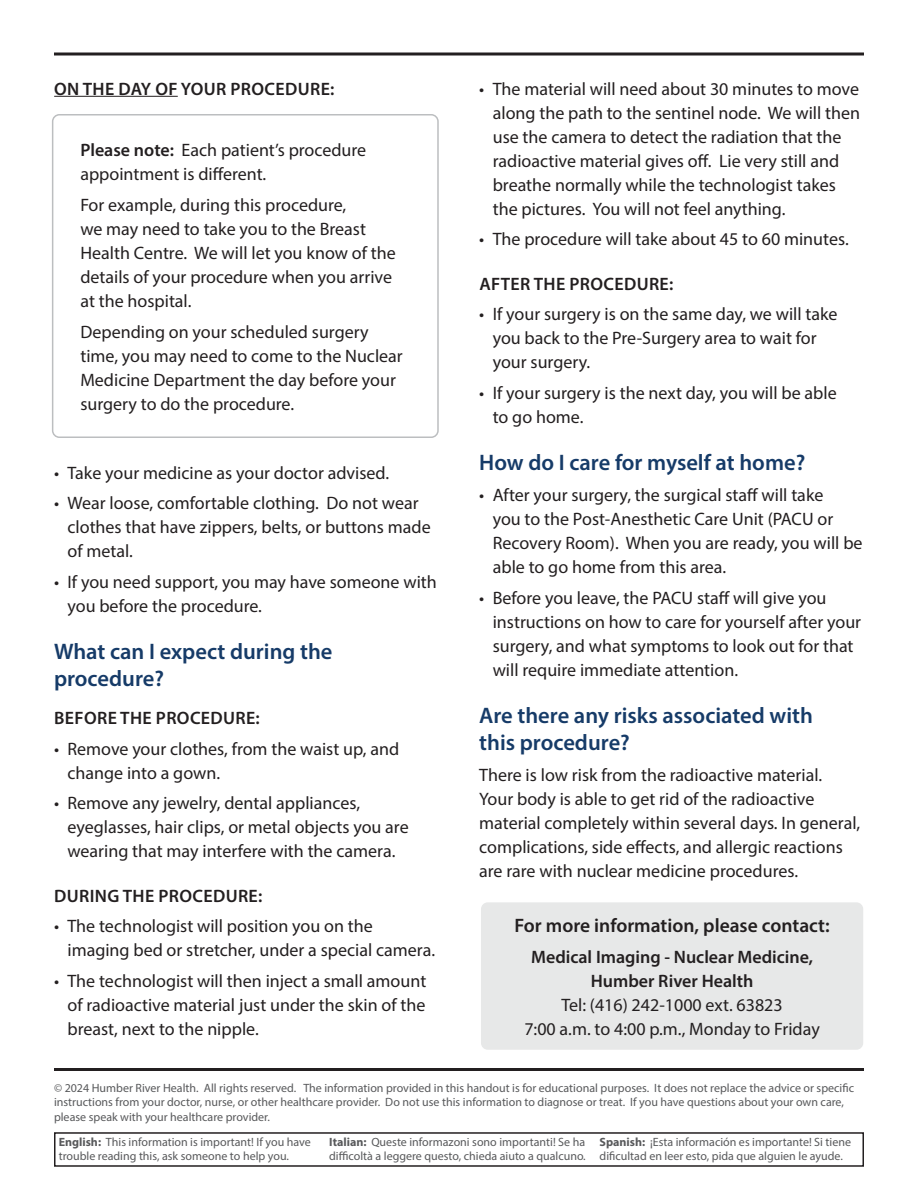
<style>
.page{position:relative;width:918px;height:1188px;background:#fff}
.page>*{position:absolute;margin:0;border:0;box-sizing:border-box;transform-origin:0 0}
.Subheading{font:600 22.5px/27px "Myriad Pro";color:#163b68}
.Subheading-2{font:600 19.5px "Myriad Pro";color:#231f20}
.Body_Text{font:18px/24px "Myriad Pro";color:#231f20}
.Body_Text-2{font:600 18px "Myriad Pro";letter-spacing:.02em;color:#231f20}
.t1{font:12px/14.4px "Myriad Pro";color:#58595b}
.s1{font-weight:600}
.s2{font-weight:700}
</style>
<div class="page">
<svg style="left:54px;top:52px;width:810px;height:4px;background:#595657"></svg>
<hr style="left:54px;top:1068px;width:810px;height:3px;background:#231f20">
<svg style="left:54px;top:1132px;width:810px;height:35px"></svg>
<hr style="left:54px;top:96px;width:124px;height:1px;background:#231f20">
<div style="left:52px;top:114px;width:387px;height:324px;border:2px solid #bcbec0;border-radius:7px"></div>
<div style="left:481px;top:902px;width:382px;height:148px;background:#e7e8e8;border-radius:7px"></div>
<p class="Body_Text-2" style="left:54px;top:77px;width:282px">ON THE DAY OF YOUR PROCEDURE:</p>
<p class="Body_Text" style="left:80px;top:138px;width:287px"><span class="s1">Please note:</span> Each patient’s procedure appointment is different.</p>
<p class="Body_Text" style="left:80px;top:192px;width:317px">For example, during this procedure,<br>we may need to take you to the Breast Health Centre. We will let you know of the details of your procedure when you arrive at the hospital.</p>
<p class="Body_Text" style="left:80px;top:319px;width:324px">Depending on your scheduled surgery time, you may need to come to the Nuclear Medicine Department the day before your surgery to do the procedure.</p>
<p class="Body_Text" style="left:54px;top:460px;width:337px">• Take your medicine as your doctor advised.</p>
<p class="Body_Text" style="left:68px;top:491px;width:365px;text-indent:-14px">• Wear loose, comfortable clothing. Do not wear clothes that have zippers, belts, or buttons made of metal.</p>
<p class="Body_Text" style="left:68px;top:570px;width:371px;text-indent:-14px">• If you need support, you may have someone with you before the procedure.</p>
<p class="Subheading" style="left:54px;top:638px;width:280px">What can I expect during the procedure?</p>
<p class="Body_Text-2" style="left:54px;top:706px;width:207px">BEFORE THE PROCEDURE:</p>
<p class="Body_Text" style="left:68px;top:736px;width:333px;text-indent:-14px">• Remove your clothes, from the waist up, and change into a gown.</p>
<p class="Body_Text" style="left:68px;top:791px;width:343px;text-indent:-14px">• Remove any jewelry, dental appliances, eyeglasses, hair clips, or metal objects you are wearing that may interfere with the camera.</p>
<p class="Body_Text-2" style="left:54px;top:884px;width:210px">DURING THE PROCEDURE:</p>
<p class="Body_Text" style="left:68px;top:914px;width:369px;text-indent:-14px">• The technologist will position you on the imaging bed or stretcher, under a special camera.</p>
<p class="Body_Text" style="left:68px;top:969px;width:360px;text-align:justify;text-indent:-14px">• The technologist will then inject a small amount of radioactive material just under the skin of the breast, next to the nipple.</p>
<p class="Body_Text" style="left:493px;top:76px;width:369px;text-indent:-14px">• The material will need about 30 minutes to move along the path to the sentinel node. We will then use the camera to detect the radiation that the radioactive material gives off. Lie very still and breathe normally while the technologist takes the pictures. You will not feel anything.</p>
<p class="Body_Text" style="left:479px;top:227px;width:371px">• The procedure will take about 45 to 60 minutes.</p>
<p class="Body_Text-2" style="left:479px;top:272px;width:195px">AFTER THE PROCEDURE:</p>
<p class="Body_Text" style="left:493px;top:302px;width:346px;text-indent:-14px">• If your surgery is on the same day, we will take you back to the Pre-Surgery area to wait for your surgery.</p>
<p class="Body_Text" style="left:493px;top:381px;width:346px;text-indent:-14px">• If your surgery is the next day, you will be able to go home.</p>
<p class="Subheading" style="left:479px;top:449px;width:328px">How do I care for myself at home?</p>
<p class="Body_Text" style="left:493px;top:483px;width:371px;text-indent:-14px">• After your surgery, the surgical staff will take<br>you to the Post-Anesthetic Care Unit (PACU or Recovery Room). When you are ready, you will be able to go home from this area.</p>
<p class="Body_Text" style="left:493px;top:585px;width:370px;text-indent:-14px">• Before you leave, the PACU staff will give you instructions on how to care for yourself after your surgery, and what symptoms to look out for that will require immediate attention.</p>
<p class="Subheading" style="left:479px;top:701px;width:335px">Are there any risks associated with this procedure?</p>
<p class="Body_Text" style="left:479px;top:762px;width:382px">There is low risk from the radioactive material.<br>Your body is able to get rid of the radioactive material completely within several days. In general, complications, side effects, and allergic reactions are rare with nuclear medicine procedures.</p>
<p class="Subheading-2" style="left:514px;top:913px;width:317px">For more information, please contact:</p>
<p class="Body_Text" style="left:524px;top:944px;width:297px;text-align:center"><span class="s1">Medical Imaging - Nuclear Medicine,<br>Humber River Health<br></span>Tel: (416) 242-1000 ext. 63823<br>7:00 a.m. to 4:00 p.m., Monday to Friday</p>
<p class="t1" style="left:54px;top:1080px;width:802px">© 2024 Humber River Health. All rights reserved. The information provided in this handout is for educational purposes. It does not replace the advice or specific instructions from your doctor, nurse, or other healthcare provider. Do not use this information to diagnose or treat. If you have questions about your own care, please speak with your healthcare provider.</p>
<p class="t1" style="left:59px;top:1135px;width:254px"><span class="s2">English:</span> This information is important! If you have trouble reading this, ask someone to help you.</p>
<p class="t1" style="left:329px;top:1135px;width:258px"><span class="s2">Italian:</span> Queste informazoni sono importanti! Se ha difficoltà a leggere questo, chieda aiuto a qualcuno.</p>
<p class="t1" style="left:600px;top:1135px;width:253px"><span class="s2">Spanish:</span> ¡Esta información es importante! Si tiene dificultad en leer esto, pida que alguien le ayude.</p>
</div>
